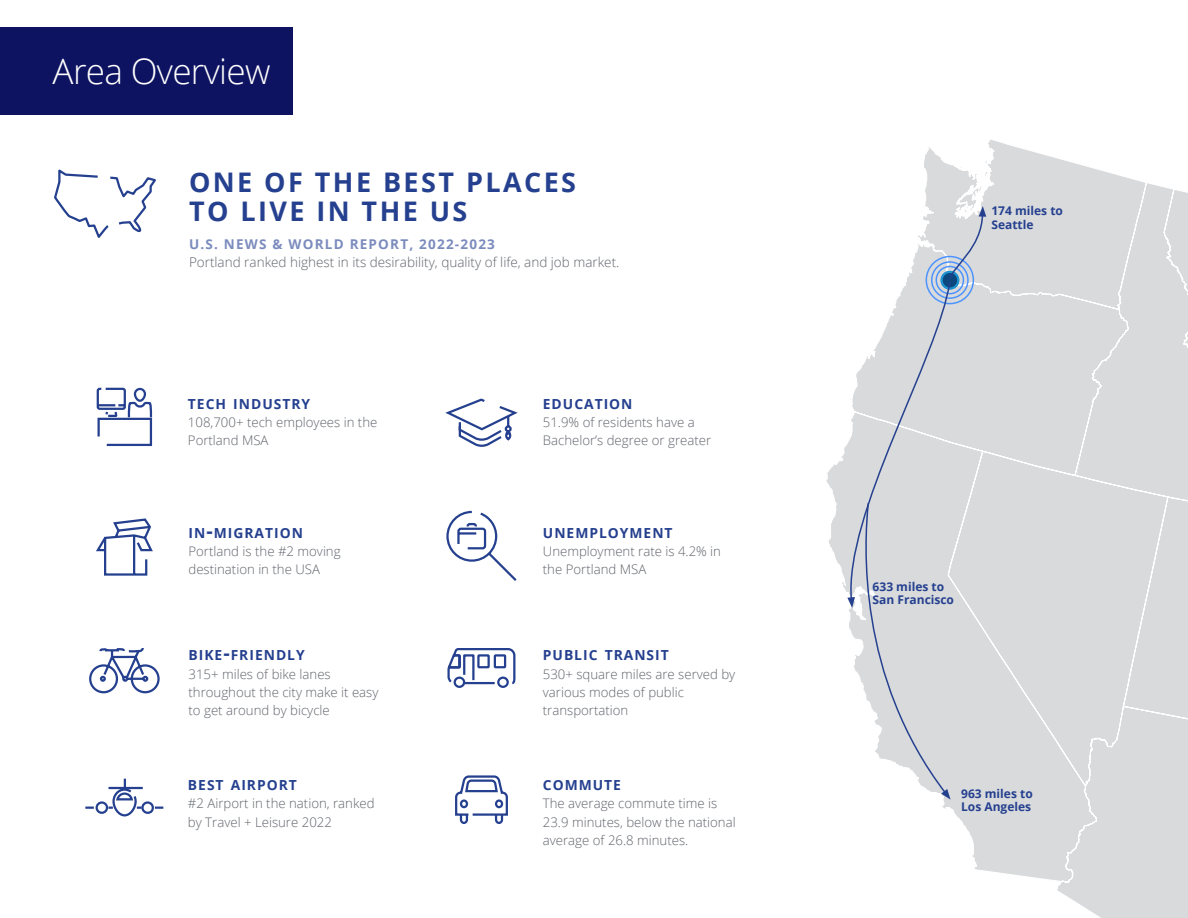
<style>
.page{position:relative;width:1188px;height:918px;background:#fff}
.page>*{position:absolute;margin:0;border:0;box-sizing:border-box;transform-origin:0 0}
.t1{font:300 35.1px "Open Sans";letter-spacing:-.02em;color:#fff}
.Basic_Body_Text{font:700 27px/28.5px "Open Sans";letter-spacing:.09em;color:#25408f}
.Basic_Body_Text-2{font:700 13.8px "Open Sans";letter-spacing:.07em;color:#25408f}
.Basic_Body_Text-3{font:300 13.5px "Open Sans";color:#5f636a}
.Basic_Body_Text-4{font:700 13.5px "Open Sans";letter-spacing:.09em;color:#7b8bbd}
.Basic_Body_Text-5{font:300 13.2px/18.1px "Open Sans";color:#5f636a}
.Basic_Body_Text-6{font:700 12px/13.5px "Open Sans";color:#25408f}
.s1{font-size:19.8px}
</style>
<div class="page">
<svg style="left:826px;top:454px;width:18px;height:133px"></svg>
<svg style="left:844px;top:140px;width:344px;height:778px"></svg>
<div style="left:0;top:27px;width:292px;height:88px;background:#0d1361"></div>
<svg style="left:54px;top:169px;width:102px;height:68px"></svg>
<svg style="left:96px;top:387px;width:57px;height:59px"></svg>
<svg style="left:96px;top:518px;width:57px;height:58px"></svg>
<svg style="left:455px;top:775px;width:53px;height:49px"></svg>
<svg style="left:446px;top:510px;width:71px;height:71px"></svg>
<svg style="left:445px;top:398px;width:73px;height:48px"></svg>
<svg style="left:89px;top:648px;width:71px;height:46px"></svg>
<svg style="left:85px;top:778px;width:79px;height:39px"></svg>
<svg style="left:447px;top:648px;width:69px;height:40px"></svg>
<h1 class="t1" style="left:53px;top:48px;width:219px">Area Overview</h1>
<p class="Basic_Body_Text" style="left:189px;top:168px;width:389px">ONE OF THE BEST PLACES<br>TO LIVE IN THE US</p>
<p class="Basic_Body_Text-4" style="left:189px;top:235px;width:308px">U.S. NEWS &amp; WORLD REPORT, 2022-2023</p>
<p class="Basic_Body_Text-3" style="left:189px;top:253px;width:432px">Portland ranked highest in its desirability, quality of life, and job market.</p>
<p class="Basic_Body_Text-2" style="left:188px;top:394px;width:124px">TECH INDUSTRY</p>
<p class="Basic_Body_Text-5" style="left:188px;top:413px;width:191px">108,700+ tech employees in the<br>Portland MSA</p>
<p class="Basic_Body_Text-2" style="left:189px;top:523px;width:116px">IN<span class="s1">-</span>MIGRATION</p>
<p class="Basic_Body_Text-5" style="left:189px;top:542px;width:154px">Portland is the #2 moving destination in the USA</p>
<p class="Basic_Body_Text-2" style="left:189px;top:646px;width:118px">BIKE<span class="s1">-</span>FRIENDLY</p>
<p class="Basic_Body_Text-5" style="left:189px;top:664px;width:192px">315+ miles of bike lanes throughout the city make it easy to get around by bicycle</p>
<p class="Basic_Body_Text-2" style="left:543px;top:394px;width:91px">EDUCATION</p>
<p class="Basic_Body_Text-5" style="left:543px;top:413px;width:170px">51.9% of residents have a<br>Bachelor’s degree or greater</p>
<p class="Basic_Body_Text-2" style="left:543px;top:523px;width:131px">UNEMPLOYMENT</p>
<p class="Basic_Body_Text-5" style="left:543px;top:542px;width:180px">Unemployment rate is 4.2% in the Portland MSA</p>
<p class="Basic_Body_Text-2" style="left:543px;top:646px;width:128px">PUBLIC TRANSIT</p>
<p class="Basic_Body_Text-5" style="left:543px;top:664px;width:194px">530+ square miles are served by various modes of public transportation</p>
<p class="Basic_Body_Text-6" style="left:991px;top:204px;width:73px">174 miles to<br>Seattle</p>
<p class="Basic_Body_Text-6" style="left:873px;top:580px;width:83px">633 miles to<br>San Francisco</p>
<p class="Basic_Body_Text-2" style="left:188px;top:775px;width:110px">BEST AIRPORT</p>
<p class="Basic_Body_Text-5" style="left:188px;top:794px;width:188px">#2 Airport in the nation, ranked by Travel + Leisure 2022</p>
<p class="Basic_Body_Text-2" style="left:543px;top:775px;width:80px">COMMUTE</p>
<p class="Basic_Body_Text-5" style="left:543px;top:794px;width:194px">The average commute time is<br>23.9 minutes, below the national average of 26.8 minutes.</p>
<p class="Basic_Body_Text-6" style="left:961px;top:786px;width:73px">963 miles to<br>Los Angeles</p>
</div>
